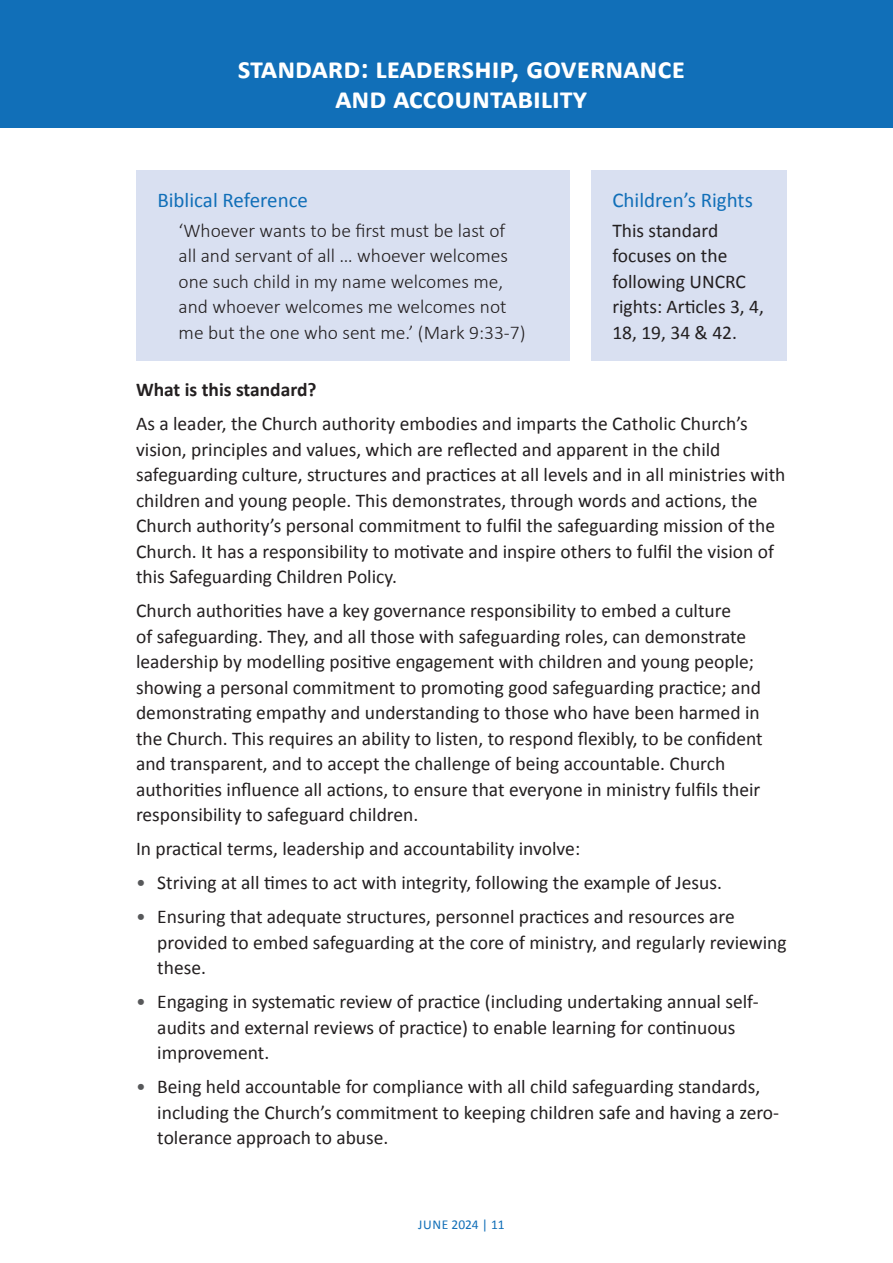
<style>
.page{position:relative;width:893px;height:1263px;background:#fff}
.page>*{position:absolute;margin:0;border:0;box-sizing:border-box;transform-origin:0 0}
.t1{font:700 30px/30px "Calibri";color:#fff;text-align:center}
.t2{font:21px "Calibri";color:#116fb8}
.t3{font:19.5px/25.5px "Calibri";color:#231f20}
.t4{font:300 19.5px/25.5px "Calibri";color:#231f20}
.t5{font:700 19.5px "Calibri";color:#231f20}
.t6{font:13.5px "Calibri";color:#116fb8}
.s1{color:#57585a}
</style>
<div class="page">
<div style="left:0;top:0;width:893px;height:128px;background:#116fb8"></div>
<hr style="left:0;top:0;width:1px;height:128px;background:#006951">
<div style="left:591px;top:170px;width:196px;height:190px;background:#d9e0f1"></div>
<div style="left:136px;top:170px;width:434px;height:190px;background:#d9e0f1"></div>
<h1 class="t1" style="left:238px;top:53px;width:449px">standard: leadership, governance and accountability</h1>
<p class="t2" style="left:157px;top:187px;width:152px">Biblical Reference</p>
<p class="t4" style="left:179px;top:217px;width:349px">‘Whoever wants to be first must be last of all and servant of all … whoever welcomes one such child in my name welcomes me, and whoever welcomes me welcomes not me but the one who sent me.’ (Mark 9:33-7)</p>
<p class="t2" style="left:612px;top:187px;width:142px">Children’s Rights</p>
<p class="t3" style="left:612px;top:218px;width:153px">This standard focuses on the following UNCRC rights: Articles 3, 4,<br>18, 19, 34 &amp; 42.</p>
<p class="t5" style="left:136px;top:377px;width:182px">What is this standard?</p>
<p class="t3" style="left:136px;top:411px;width:651px">As a leader, the Church authority embodies and imparts the Catholic Church’s vision, principles and values, which are reflected and apparent in the child safeguarding culture, structures and practices at all levels and in all ministries with children and young people. This demonstrates, through words and actions, the Church authority’s personal commitment to fulfil the safeguarding mission of the Church. It has a responsibility to motivate and inspire others to fulfil the vision of this Safeguarding Children Policy.</p>
<p class="t3" style="left:136px;top:598px;width:628px">Church authorities have a key governance responsibility to embed a culture<br>of safeguarding. They, and all those with safeguarding roles, can demonstrate leadership by modelling positive engagement with children and young people; showing a personal commitment to promoting good safeguarding practice; and demonstrating empathy and understanding to those who have been harmed in the Church. This requires an ability to listen, to respond flexibly, to be confident and transparent, and to accept the challenge of being accountable. Church authorities influence all actions, to ensure that everyone in ministry fulfils their responsibility to safeguard children.</p>
<p class="t3" style="left:136px;top:836px;width:446px">In practical terms, leadership and accountability involve:</p>
<p class="t3" style="left:136px;top:870px;width:587px"><span class="s1">•</span> Striving at all times to act with integrity, following the example of Jesus.</p>
<p class="t3" style="left:157px;top:904px;width:631px;text-indent:-21px"><span class="s1">•</span> Ensuring that adequate structures, personnel practices and resources are provided to embed safeguarding at the core of ministry, and regularly reviewing these.</p>
<p class="t3" style="left:157px;top:989px;width:603px;text-indent:-21px"><span class="s1">•</span> Engaging in systematic review of practice (including undertaking annual self&shy;audits and external reviews of practice) to enable learning for continuous improvement.</p>
<p class="t3" style="left:157px;top:1074px;width:623px;text-indent:-21px"><span class="s1">•</span> Being held accountable for compliance with all child safeguarding standards, including the Church’s commitment to keeping children safe and having a zero&shy;tolerance approach to abuse.</p>
<p class="t6" style="left:418px;top:1216px;width:88px">JUNE 2024 | 11</p>
</div>
